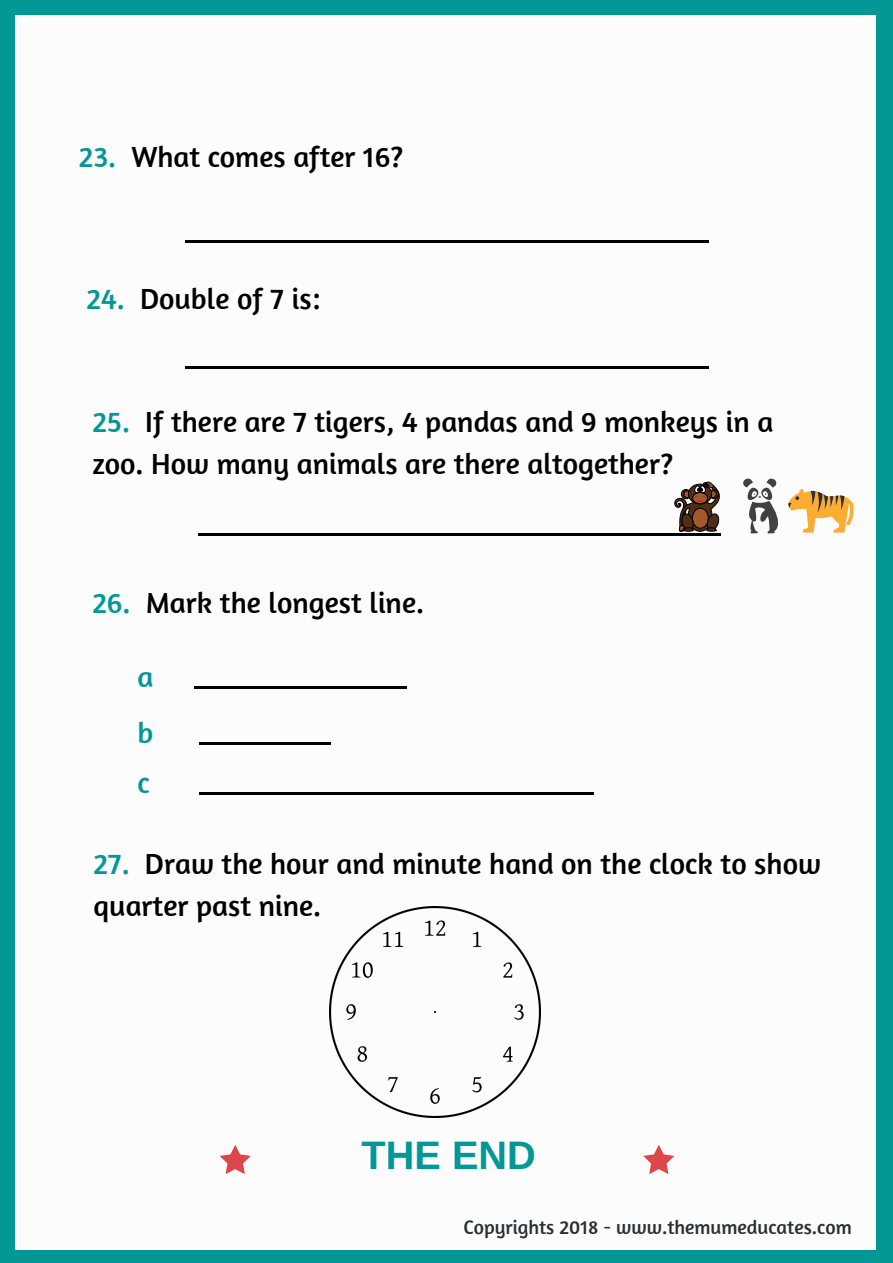
<style>
.page{position:relative;width:893px;height:1263px;background:#fff}
.page>*{position:absolute;margin:0;border:0;box-sizing:border-box;transform-origin:0 0}
.t1{font:700 39.75px "Liberation Sans";color:#039796}
.t2{font:29.85px/41.7px "Amaranth";color:#000}
.t3{font:29.85px/56.2px "Amaranth";color:#039796}
.t4{font:19.8px "Amaranth";color:#292f33}
.s1{color:#039796}
</style>
<div class="page">
<hr style="left:198px;top:533px;width:16px;height:3px;background:#000">
<hr style="left:705px;top:533px;width:16px;height:3px;background:#000">
<hr style="left:213px;top:533px;width:110px;height:3px;background:#000">
<hr style="left:322px;top:533px;width:110px;height:3px;background:#000">
<hr style="left:432px;top:533px;width:110px;height:3px;background:#000">
<hr style="left:541px;top:533px;width:110px;height:3px;background:#000">
<hr style="left:651px;top:533px;width:55px;height:3px;background:#000">
<hr style="left:194px;top:686px;width:16px;height:3px;background:#000">
<hr style="left:391px;top:686px;width:16px;height:3px;background:#000">
<hr style="left:210px;top:686px;width:109px;height:3px;background:#000">
<hr style="left:319px;top:686px;width:73px;height:3px;background:#000">
<hr style="left:185px;top:366px;width:16px;height:3px;background:#000">
<hr style="left:693px;top:366px;width:16px;height:3px;background:#000">
<hr style="left:201px;top:366px;width:109px;height:3px;background:#000">
<hr style="left:310px;top:366px;width:110px;height:3px;background:#000">
<hr style="left:420px;top:366px;width:109px;height:3px;background:#000">
<hr style="left:529px;top:366px;width:110px;height:3px;background:#000">
<hr style="left:638px;top:366px;width:55px;height:3px;background:#000">
<hr style="left:199px;top:742px;width:16px;height:3px;background:#000">
<hr style="left:315px;top:742px;width:16px;height:3px;background:#000">
<hr style="left:214px;top:742px;width:101px;height:3px;background:#000">
<hr style="left:199px;top:792px;width:16px;height:3px;background:#000">
<hr style="left:578px;top:792px;width:16px;height:3px;background:#000">
<hr style="left:214px;top:792px;width:110px;height:3px;background:#000">
<hr style="left:324px;top:792px;width:109px;height:3px;background:#000">
<hr style="left:433px;top:792px;width:110px;height:3px;background:#000">
<hr style="left:542px;top:792px;width:37px;height:3px;background:#000">
<hr style="left:185px;top:240px;width:16px;height:3px;background:#000">
<hr style="left:693px;top:240px;width:16px;height:3px;background:#000">
<hr style="left:201px;top:240px;width:109px;height:3px;background:#000">
<hr style="left:310px;top:240px;width:110px;height:3px;background:#000">
<hr style="left:420px;top:240px;width:109px;height:3px;background:#000">
<hr style="left:529px;top:240px;width:110px;height:3px;background:#000">
<hr style="left:638px;top:240px;width:55px;height:3px;background:#000">
<svg style="left:643px;top:1145px;width:31px;height:29px"></svg>
<svg style="left:220px;top:1145px;width:31px;height:29px"></svg>
<svg style="left:788px;top:489px;width:65px;height:44px"></svg>
<svg style="left:743px;top:479px;width:35px;height:55px"></svg>
<svg style="left:674px;top:482px;width:46px;height:50px"></svg>
<img style="left:330px;top:906px;width:210px;height:211px">
<div style="left:876px;top:1250px;width:17px;height:13px;background:#039796"></div>
<div style="left:0;top:13px;width:15px;height:1239px;background:#039796"></div>
<div style="left:0;top:1250px;width:15px;height:13px;background:#039796"></div>
<div style="left:876px;top:13px;width:17px;height:1239px;background:#039796"></div>
<div style="left:13px;top:1250px;width:865px;height:13px;background:#039796"></div>
<div style="left:876px;top:0;width:17px;height:15px;background:#039796"></div>
<div style="left:0;top:0;width:15px;height:15px;background:#039796"></div>
<div style="left:13px;top:0;width:865px;height:15px;background:#039796"></div>
<p class="t2" style="left:79px;top:135px;width:326px"><span class="s1">23.</span> What comes after 16?</p>
<p class="t2" style="left:87px;top:277px;width:235px"><span class="s1">24.</span> Double of 7 is:</p>
<p class="t2" style="left:92px;top:400px;width:682px"><span class="s1">25.</span> If there are 7 tigers, 4 pandas and 9 monkeys in a zoo. How many animals are there altogether?</p>
<p class="t2" style="left:92px;top:581px;width:333px"><span class="s1">26.</span> Mark the longest line.</p>
<p class="t3" style="left:137px;top:648px;width:17px">a b</p>
<p class="t3" style="left:137px;top:753px;width:14px">c</p>
<p class="t2" style="left:93px;top:842px;width:729px"><span class="s1">27.</span> Draw the hour and minute hand on the clock to show quarter past nine.</p>
<h1 class="t1" style="left:362px;top:1133px;width:176px">THE END</h1>
<p class="t4" style="left:463px;top:1214px;width:390px">Copyrights 2018 - www.themumeducates.com</p>
</div>
